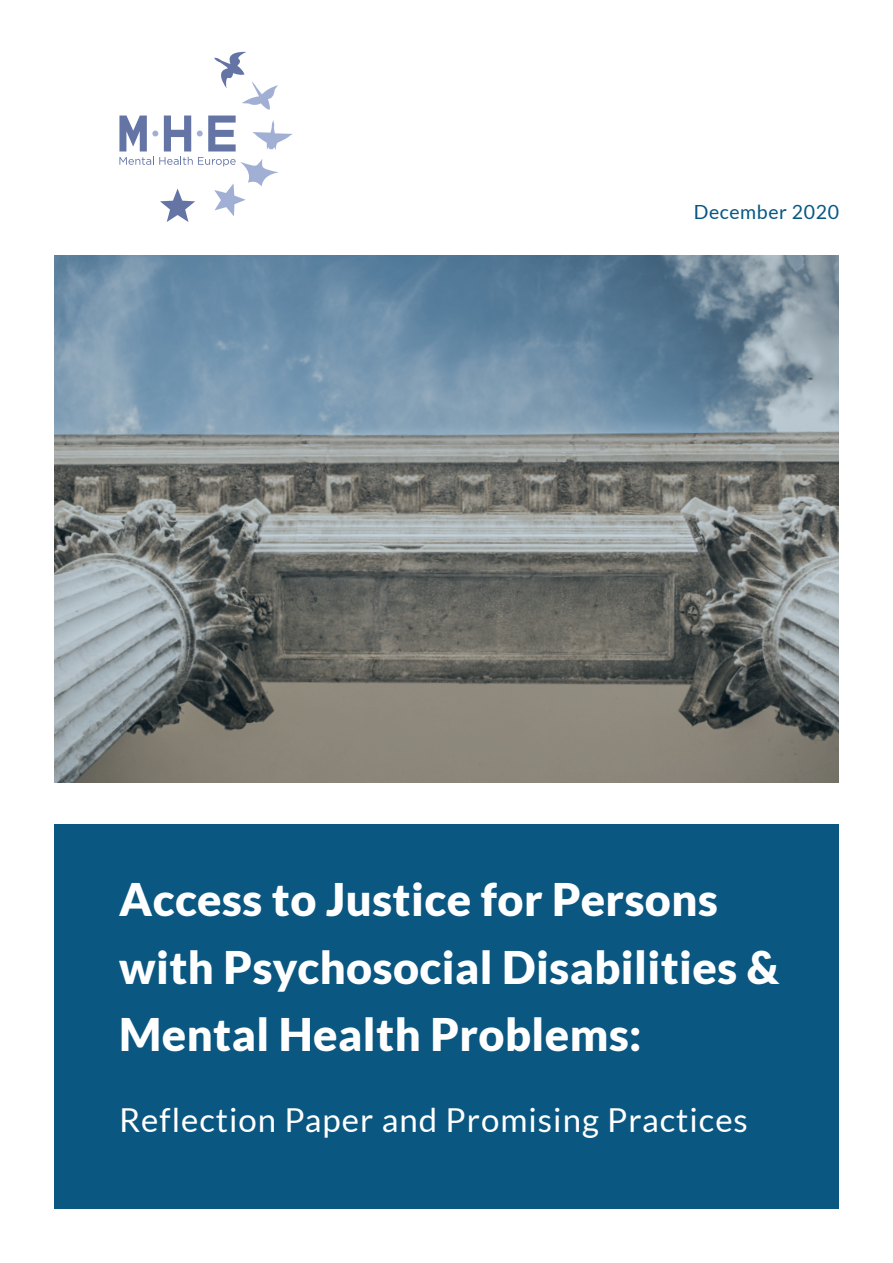
<style>
.page{position:relative;width:893px;height:1263px;background:#fff}
.page>*{position:absolute;margin:0;border:0;box-sizing:border-box;transform-origin:0 0}
.t1{font:900 45px/67.5px "Lato";letter-spacing:.01em;color:#fff}
.t2{font:33px "Lato";letter-spacing:.03em;color:#fff}
.t3{font:19.5px "Lato";letter-spacing:.03em;color:#065783}
</style>
<div class="page">
<div style="left:54px;top:825px;width:785px;height:384px;background:#0a5781"></div>
<svg style="left:252px;top:120px;width:41px;height:29px"></svg>
<svg style="left:214px;top:52px;width:64px;height:58px"></svg>
<svg style="left:164px;top:116px;width:27px;height:35px"></svg>
<svg style="left:119px;top:116px;width:39px;height:35px"></svg>
<svg style="left:197px;top:116px;width:39px;height:35px"></svg>
<svg style="left:119px;top:157px;width:160px;height:65px"></svg>
<svg style="left:54px;top:255px;width:785px;height:527px;background:#788388"></svg>
<p class="t3" style="left:694px;top:201px;width:147px">December 2020</p>
<p class="t1" style="left:119px;top:865px;width:662px">Access to Justice for Persons with Psychosocial Disabilities &amp;<br>Mental Health Problems:</p>
<p class="t2" style="left:119px;top:1102px;width:630px">Reflection Paper and Promising Practices</p>
</div>
